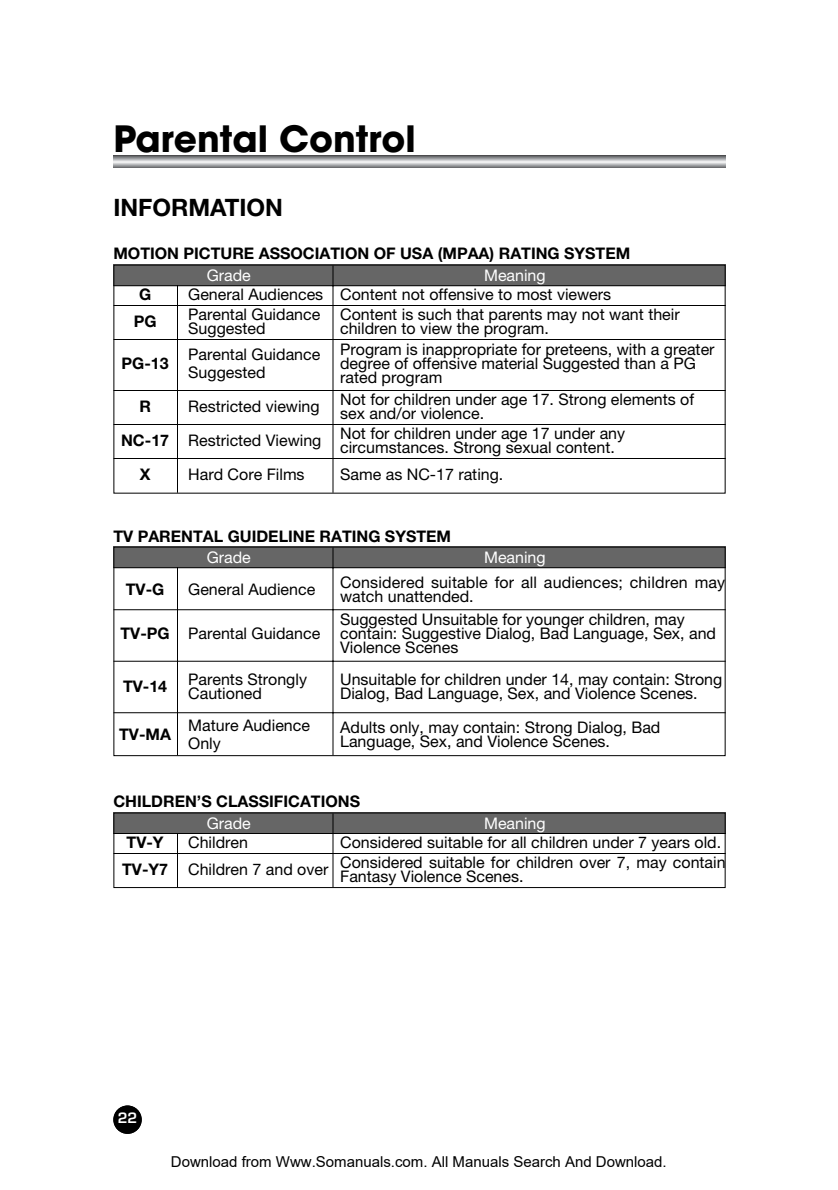
<style>
.page{position:relative;width:838px;height:1190px;background:#fff}
.page>*{position:absolute;margin:0;border:0;box-sizing:border-box;transform-origin:0 0}
.t1{font:700 36px "Avant Garde";color:#000}
.t2{font:700 24px "Helvetica Neue";color:#000}
.t3{font:16px/14px "Helvetica Neue";color:#000}
.t4{font:700 16px/34px "Helvetica Neue";color:#000;text-align:center}
.t5{font:16px "Helvetica Neue";color:#fff}
.t6{font:15px "Arial";color:#000}
.t7{font:600 14px "Eurostile";color:#fff}
</style>
<div class="page">
<div style="left:113px;top:1106px;width:29px;height:28px;background:#000;border-radius:50%"></div>
<svg style="left:113px;top:156px;width:613px;height:11px;background:#b0b2b4"></svg>
<div style="left:113px;top:265px;width:613px;height:21px;background:#666"></div>
<div style="left:113px;top:265px;width:613px;height:229px;border:1px solid #000"></div>
<hr style="left:114px;top:285px;width:612px;height:1px;background:#000">
<hr style="left:114px;top:305px;width:612px;height:1px;background:#000">
<hr style="left:114px;top:339px;width:612px;height:1px;background:#000">
<hr style="left:114px;top:390px;width:612px;height:1px;background:#000">
<hr style="left:114px;top:424px;width:612px;height:1px;background:#000">
<hr style="left:114px;top:458px;width:612px;height:1px;background:#000">
<hr style="left:177px;top:286px;width:1px;height:207px;background:#000">
<hr style="left:332px;top:266px;width:2px;height:227px;background:#000">
<div style="left:113px;top:813px;width:613px;height:21px;background:#666"></div>
<div style="left:113px;top:812px;width:613px;height:76px;border:1px solid #000"></div>
<hr style="left:114px;top:833px;width:612px;height:1px;background:#000">
<hr style="left:114px;top:853px;width:612px;height:1px;background:#000">
<hr style="left:177px;top:834px;width:1px;height:53px;background:#000">
<hr style="left:332px;top:814px;width:2px;height:73px;background:#000">
<div style="left:113px;top:547px;width:613px;height:21px;background:#666"></div>
<div style="left:113px;top:547px;width:613px;height:209px;border:1px solid #000"></div>
<hr style="left:114px;top:567px;width:612px;height:1px;background:#000">
<hr style="left:114px;top:609px;width:612px;height:1px;background:#000">
<hr style="left:114px;top:661px;width:612px;height:1px;background:#000">
<hr style="left:114px;top:712px;width:612px;height:1px;background:#000">
<hr style="left:177px;top:568px;width:1px;height:187px;background:#000">
<hr style="left:332px;top:548px;width:2px;height:207px;background:#000">
<h1 class="t1" style="left:113px;top:125px;width:304px">Parental Control</h1>
<h2 class="t2" style="left:113px;top:198px;width:171px">INFORMATION</h2>
<p class="t4" style="left:113px;top:238px;width:518px">MOTION PICTURE ASSOCIATION OF USA (MPAA) RATING SYSTEM</p>
<p class="t5" style="left:207px;top:269px;width:46px">Grade</p>
<p class="t5" style="left:484px;top:269px;width:63px">Meaning</p>
<p class="t3" style="left:340px;top:286px;width:341px;line-height:20px">Content not offensive to most viewers<br>Content is such that parents may not want their</p>
<p class="t3" style="left:340px;top:323px;width:210px">children to view the program.</p>
<p class="t4" style="left:139px;top:279px;width:14px">G</p>
<p class="t3" style="left:188px;top:289px;width:137px">General Audiences</p>
<p class="t4" style="left:134px;top:305px;width:24px">PG</p>
<p class="t3" style="left:188px;top:309px;width:134px">Parental Guidance<br>Suggested</p>
<p class="t4" style="left:122px;top:348px;width:49px">PG-13</p>
<p class="t4" style="left:121px;top:390px;width:50px">R<br>NC-17<br>X</p>
<p class="t3" style="left:188px;top:347px;width:134px;line-height:18px">Parental Guidance<br>Suggested</p>
<p class="t3" style="left:188px;top:391px;width:135px;line-height:34px;text-align:justify">Restricted viewing Restricted Viewing Hard Core Films</p>
<p class="t3" style="left:340px;top:344px;width:376px">Program is inappropriate for preteens, with a greater degree of offensive material Suggested than a PG rated program</p>
<p class="t3" style="left:340px;top:394px;width:356px">Not for children under age 17. Strong elements of sex and/or violence.</p>
<p class="t3" style="left:340px;top:428px;width:287px">Not for children under age 17 under any circumstances. Strong sexual content.</p>
<p class="t3" style="left:340px;top:469px;width:165px">Same as NC-17 rating.</p>
<p class="t4" style="left:113px;top:520px;width:339px">TV PARENTAL GUIDELINE RATING SYSTEM</p>
<p class="t4" style="left:126px;top:574px;width:40px">TV-G</p>
<p class="t4" style="left:121px;top:618px;width:51px">TV-PG</p>
<p class="t4" style="left:123px;top:671px;width:46px">TV-14</p>
<p class="t4" style="left:119px;top:719px;width:53px">TV-MA</p>
<p class="t5" style="left:207px;top:551px;width:46px">Grade</p>
<p class="t5" style="left:484px;top:551px;width:63px">Meaning</p>
<p class="t3" style="left:340px;top:577px;width:387px">Considered suitable for all audiences; children may watch unattended.</p>
<p class="t3" style="left:340px;top:614px;width:377px">Suggested Unsuitable for younger children, may contain: Suggestive Dialog, Bad Language, Sex, and<br>Violence Scenes</p>
<p class="t3" style="left:340px;top:674px;width:384px">Unsuitable for children under 14, may contain: Strong<br>Dialog, Bad Language, Sex, and Violence Scenes.</p>
<p class="t3" style="left:340px;top:722px;width:322px">Adults only, may contain: Strong Dialog, Bad<br>Language, Sex, and Violence Scenes.</p>
<p class="t3" style="left:188px;top:584px;width:129px">General Audience</p>
<p class="t3" style="left:188px;top:628px;width:134px">Parental Guidance</p>
<p class="t3" style="left:188px;top:674px;width:120px">Parents Strongly<br>Cautioned</p>
<p class="t3" style="left:188px;top:718px;width:123px;line-height:18px">Mature Audience<br>Only</p>
<p class="t4" style="left:113px;top:786px;width:248px">CHILDREN’S CLASSIFICATIONS</p>
<p class="t5" style="left:207px;top:817px;width:46px">Grade</p>
<p class="t5" style="left:484px;top:817px;width:63px">Meaning</p>
<p class="t3" style="left:340px;top:834px;width:387px;line-height:20px">Considered suitable for all children under 7 years old.<br>Considered suitable for children over 7, may contain</p>
<p class="t3" style="left:340px;top:870px;width:185px">Fantasy Violence Scenes.</p>
<p class="t4" style="left:127px;top:826px;width:39px">TV-Y</p>
<p class="t3" style="left:188px;top:837px;width:61px">Children</p>
<p class="t4" style="left:122px;top:853px;width:47px">TV-Y7</p>
<p class="t3" style="left:188px;top:863px;width:142px">Children 7 and over</p>
<p class="t7" style="left:118px;top:1113px;width:21px">22</p>
<p class="t6" style="left:171px;top:1153px;width:497px">Download from Www.Somanuals.com. All Manuals Search And Download.</p>
</div>
